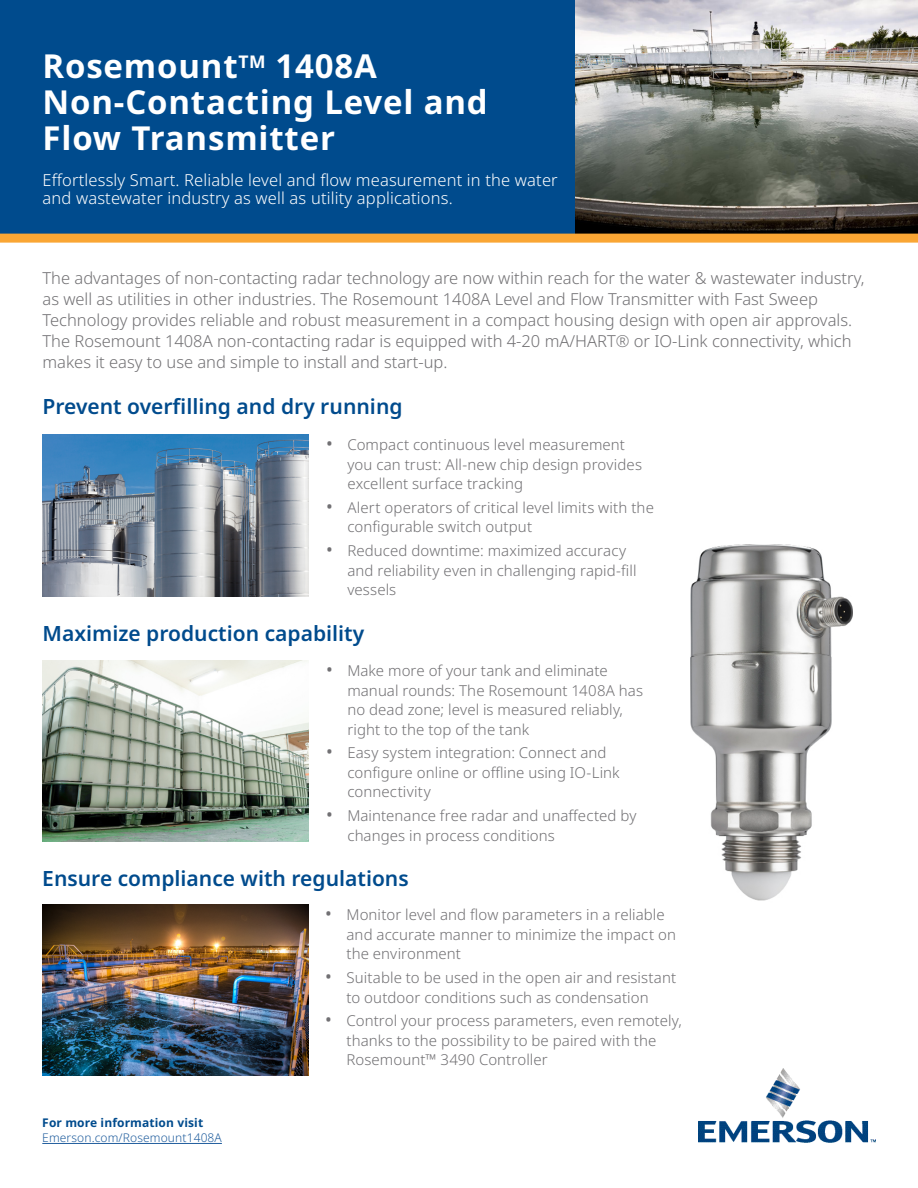
<style>
.page{position:relative;width:918px;height:1188px;background:#fff}
.page>*{position:absolute;margin:0;border:0;box-sizing:border-box;transform-origin:0 0}
.t1{font:700 33px/36px "Noto Sans";letter-spacing:.025em;color:#fff}
.t2{font:600 21px "Noto Sans";color:#004b8d}
.t3{font:300 16.5px/21px "Noto Sans";color:#717073}
.t4{font:300 16.5px/18px "Noto Sans";letter-spacing:.01em;color:#fff}
.t5{font:300 15px/19.5px "Noto Sans";letter-spacing:.005em;color:#717073}
.t6{font:300 12px "Noto Sans";letter-spacing:.01em;color:#215e9e}
.t7{font:700 12px "Noto Sans";letter-spacing:.01em;color:#004b8d}
.s1{font-weight:400;font-size:18px}
</style>
<div class="page">
<img style="left:691px;top:545px;width:162px;height:356px">
<img style="left:699px;top:1068px;width:177px;height:75px">
<div style="left:0;top:0;width:575px;height:238px;background:#004b8d"></div>
<hr style="left:42px;top:1143px;width:180px;height:1px;background:#215e9e">
<img style="left:575px;top:0;width:343px;height:234px">
<img style="left:43px;top:434px;width:265px;height:163px">
<img style="left:42px;top:904px;width:266px;height:172px">
<div style="left:0;top:234px;width:918px;height:9px;background:#faa634"></div>
<img style="left:43px;top:661px;width:265px;height:181px">
<h1 class="t1" style="left:43px;top:49px;width:447px">Rosemount<sup>TM</sup> 1408A<br>Non-Contacting Level and<br>Flow Transmitter</h1>
<p class="t4" style="left:43px;top:171px;width:517px">Effortlessly Smart. Reliable level and flow measurement in the water and wastewater industry as well as utility applications.</p>
<p class="t3" style="left:43px;top:268px;width:823px">The advantages of non-contacting radar technology are now within reach for the water &amp; wastewater industry, as well as utilities in other industries. The Rosemount 1408A Level and Flow Transmitter with Fast Sweep Technology provides reliable and robust measurement in a compact housing design with open air approvals.<br>The Rosemount 1408A non-contacting radar is equipped with 4-20 mA/HART® or IO-Link connectivity, which makes it easy to use and simple to install and start-up.</p>
<h2 class="t2" style="left:43px;top:391px;width:362px">Prevent overfilling and dry running</h2>
<p class="t5" style="left:347px;top:435px;width:296px;text-indent:-21px"><span class="s1">•</span> Compact continuous level measurement you can trust: All-new chip design provides excellent surface tracking</p>
<p class="t5" style="left:347px;top:498px;width:308px;text-indent:-21px"><span class="s1">•</span> Alert operators of critical level limits with the configurable switch output</p>
<p class="t5" style="left:347px;top:541px;width:291px;text-indent:-21px"><span class="s1">•</span> Reduced downtime: maximized accuracy and reliability even in challenging rapid-fill vessels</p>
<h2 class="t2" style="left:43px;top:618px;width:323px">Maximize production capability</h2>
<p class="t5" style="left:347px;top:661px;width:297px;text-indent:-21px"><span class="s1">•</span> Make more of your tank and eliminate manual rounds: The Rosemount 1408A has no dead zone; level is measured reliably, right to the top of the tank</p>
<p class="t5" style="left:347px;top:744px;width:274px;text-indent:-21px"><span class="s1">•</span> Easy system integration: Connect and configure online or offline using IO-Link connectivity</p>
<p class="t5" style="left:347px;top:806px;width:291px;text-indent:-21px"><span class="s1">•</span> Maintenance free radar and unaffected by changes in process conditions</p>
<h2 class="t2" style="left:42px;top:863px;width:368px">Ensure compliance with regulations</h2>
<p class="t5" style="left:346px;top:906px;width:331px;text-indent:-21px"><span class="s1">•</span> Monitor level and flow parameters in a reliable and accurate manner to minimize the impact on the environment</p>
<p class="t5" style="left:325px;top:968px;width:352px;text-align:center"><span class="s1">•</span> Suitable to be used in the open air and resistant to outdoor conditions such as condensation</p>
<p class="t5" style="left:346px;top:1012px;width:337px;text-indent:-21px"><span class="s1">•</span> Control your process parameters, even remotely, thanks to the possibility to be paired with the<br>Rosemount™ 3490 Controller</p>
<p class="t7" style="left:42px;top:1114px;width:162px">For more information visit</p>
<p class="t6" style="left:42px;top:1129px;width:181px">Emerson.com/Rosemount1408A</p>
</div>
